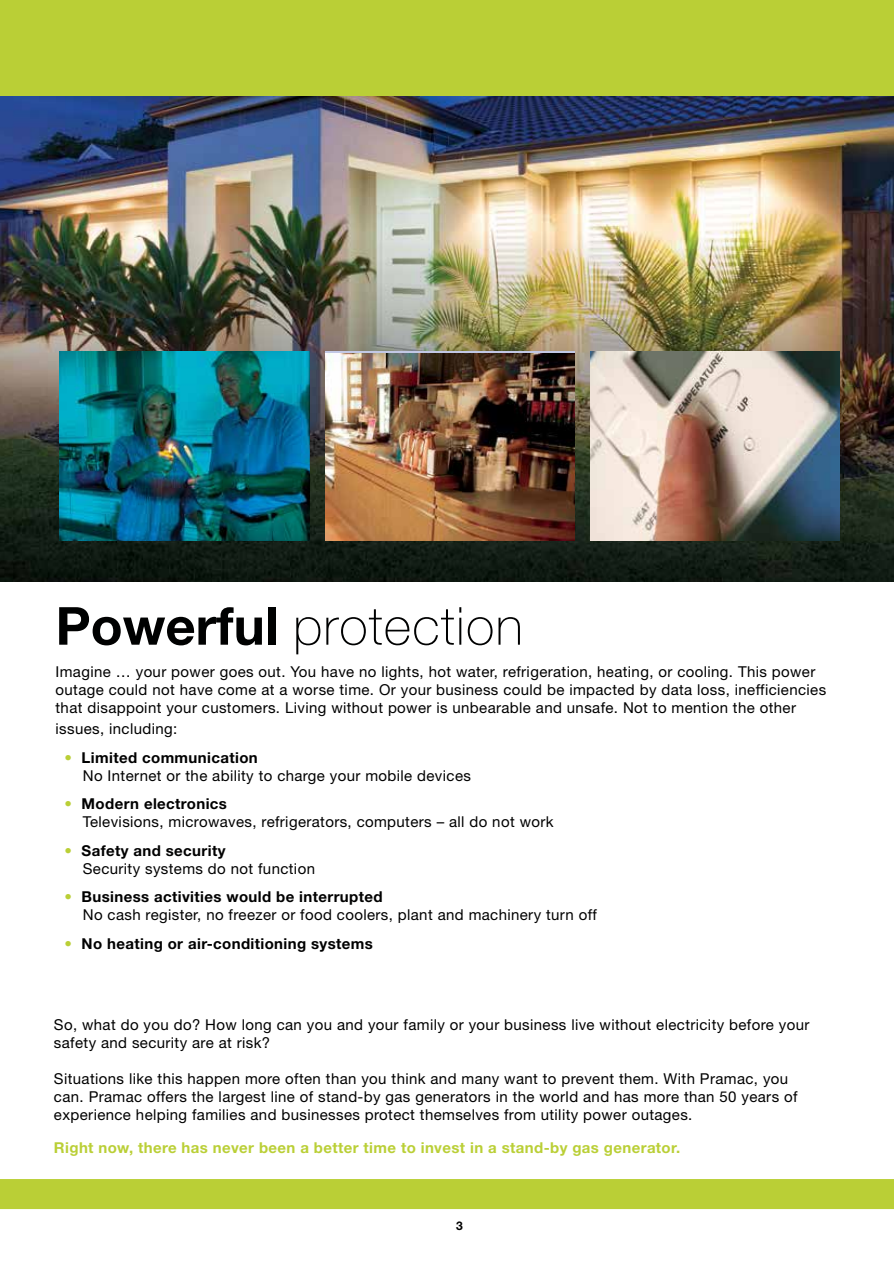
<style>
.page{position:relative;width:894px;height:1263px;background:#fff}
.page>*{position:absolute;margin:0;border:0;box-sizing:border-box;transform-origin:0 0}
.t1{font:100 52.5px "Helvetica Neue";letter-spacing:.025em;color:#000101}
.t2{font:15px/18px "Helvetica Neue";letter-spacing:.025em;color:#000101}
.t3{font:700 15px "Helvetica Neue";letter-spacing:.025em;color:#bacf36}
.t4{font:700 15px "Helvetica Neue";letter-spacing:.025em;color:#000101}
.t5{font:700 12px "Helvetica Neue";color:#000}
.s1{font-weight:700}
.s2{color:#bacf36}
.s3{font-weight:400;color:#bacf36}
</style>
<div class="page">
<img style="left:0;top:95px;width:893px;height:486px">
<img style="left:60px;top:352px;width:249px;height:189px">
<div style="left:0;top:1179px;width:893px;height:30px;background:#bacf36"></div>
<img style="left:325px;top:353px;width:249px;height:188px">
<img style="left:590px;top:352px;width:249px;height:189px">
<div style="left:0;top:0;width:893px;height:95px;background:#bacf36"></div>
<h1 class="t1" style="left:56px;top:596px;width:468px"><span class="s1">Powerful</span> protection</h1>
<p class="t2" style="left:56px;top:662px;width:771px">Imagine … your power goes out. You have no lights, hot water, refrigeration, heating, or cooling. This power outage could not have come at a worse time. Or your business could be impacted by data loss, inefficiencies that disappoint your customers. Living without power is unbearable and unsafe. Not to mention the other</p>
<p class="t2" style="left:56px;top:719px;width:123px">issues, including:</p>
<p class="t2" style="left:83px;top:748px;width:389px;text-indent:-18px"><span class="s2">•</span> <span class="s1">Limited communication<br></span>No Internet or the ability to charge your mobile devices</p>
<p class="t2" style="left:83px;top:794px;width:472px;text-indent:-18px"><span class="s2">•</span> <span class="s1">Modern electronics<br></span>Televisions, microwaves, refrigerators, computers – all do not work</p>
<p class="t2" style="left:83px;top:841px;width:233px;text-indent:-18px"><span class="s2">•</span> <span class="s1">Safety and security<br></span>Security systems do not function</p>
<p class="t2" style="left:83px;top:887px;width:515px;text-indent:-18px"><span class="s2">•</span> <span class="s1">Business activities would be interrupted<br></span>No cash register, no freezer or food coolers, plant and machinery turn off</p>
<p class="t4" style="left:65px;top:934px;width:309px"><span class="s3">•</span> No heating or air-conditioning systems</p>
<p class="t2" style="left:54px;top:1015px;width:756px">So, what do you do? How long can you and your family or your business live without electricity before your safety and security are at risk?</p>
<p class="t2" style="left:54px;top:1069px;width:744px">Situations like this happen more often than you think and many want to prevent them. With Pramac, you can. Pramac offers the largest line of stand-by gas generators in the world and has more than 50 years of experience helping families and businesses protect themselves from utility power outages.</p>
<p class="t3" style="left:54px;top:1138px;width:627px">Right now, there has never been a better time to invest in a stand-by gas generator.</p>
<p class="t5" style="left:456px;top:1218px;width:8px">3</p>
</div>
